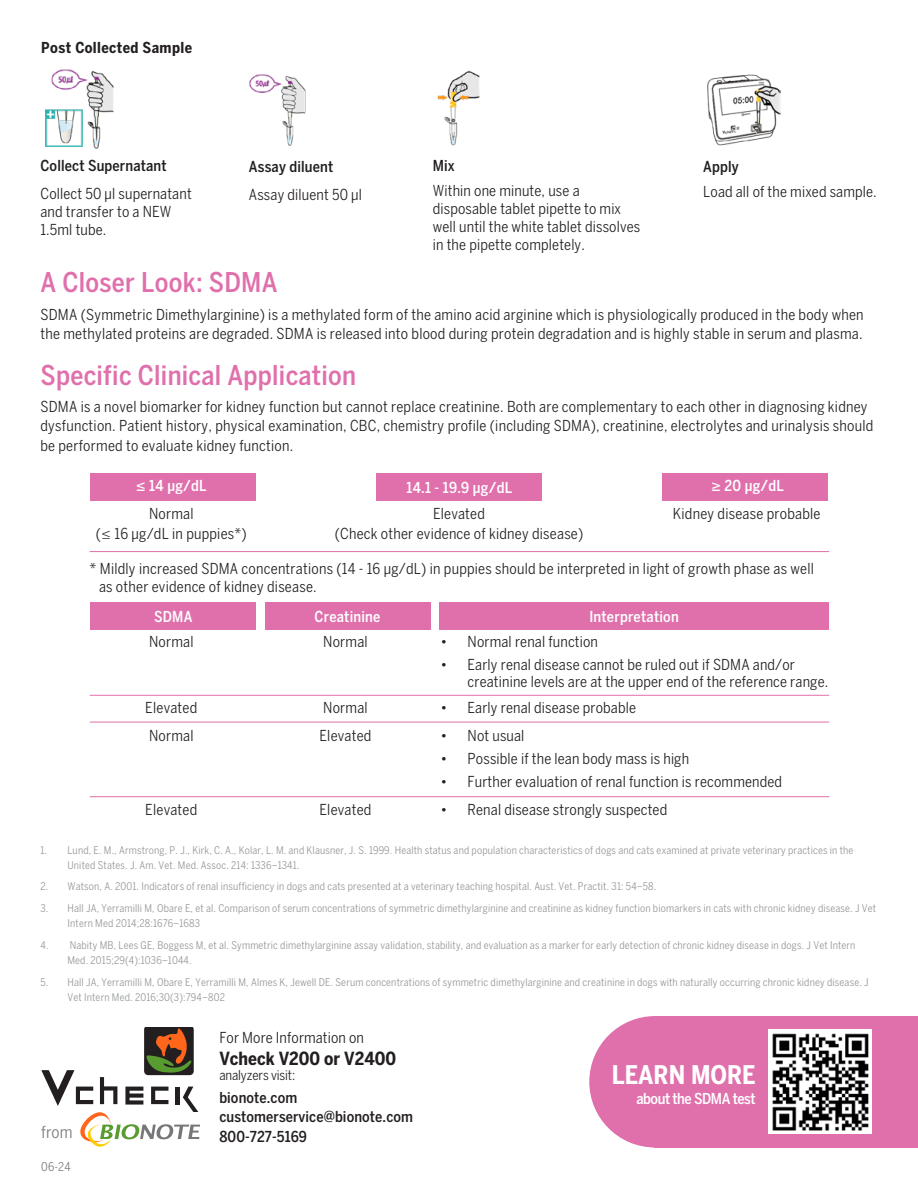
<style>
.page{position:relative;width:918px;height:1188px;background:#fff}
.page>*{position:absolute;margin:0;border:0;box-sizing:border-box;transform-origin:0 0}
.t1{font:500 condensed 27px "Benton Sans";letter-spacing:.01em;color:#e070ac}
.t2{font:700 condensed 25.5px "Benton Sans";color:#fff}
.t3{font:700 condensed 18px "Benton Sans";color:#231f20}
.t4{font:condensed 16.5px "Benton Sans";color:#76787b}
.t5{font:condensed 15px/18px "Benton Sans";letter-spacing:.015em;color:#231f20}
.t6{font:500 condensed 15px/19.5px "Benton Sans";letter-spacing:.005em;color:#231f20}
.t7{font:500 condensed 15px "Benton Sans";letter-spacing:.015em;color:#fff}
.t8{font:700 condensed 15px "Benton Sans";letter-spacing:.025em;color:#231f20}
.t9{font:500 condensed 15px "Benton Sans";letter-spacing:-.03em;color:#fff}
.t10{font:condensed 13.5px "Benton Sans";letter-spacing:-.01em;color:#231f20}
.t11{font:condensed 12px "Benton Sans";color:#76787b}
.t12{font:condensed 10.5px/15px "Benton Sans";letter-spacing:.015em;color:#939598}
.s1{font-family:"Avenir";font-stretch:normal}
.s2{font-family:"Avenir";font-weight:300;font-stretch:normal}
</style>
<div class="page">
<div style="left:90px;top:473px;width:166px;height:28px;background:#e070ac"></div>
<div style="left:90px;top:602px;width:166px;height:28px;background:#e070ac"></div>
<div style="left:265px;top:602px;width:165px;height:28px;background:#e070ac"></div>
<div style="left:439px;top:602px;width:389px;height:28px;background:#e070ac"></div>
<div style="left:376px;top:473px;width:166px;height:28px;background:#e070ac"></div>
<div style="left:662px;top:473px;width:166px;height:28px;background:#e070ac"></div>
<hr style="left:90px;top:551px;width:739px;height:1px;background:#e070ac">
<hr style="left:90px;top:695px;width:739px;height:1px;background:#e070ac">
<hr style="left:90px;top:796px;width:739px;height:1px;background:#e070ac">
<hr style="left:90px;top:722px;width:739px;height:1px;background:#e070ac">
<div style="left:655px;top:1016px;width:263px;height:132px;background:#e070ac"></div>
<div style="left:589px;top:1016px;width:132px;height:132px;background:#e070ac;border-radius:50%"></div>
<img style="left:768px;top:1030px;width:104px;height:104px">
<svg style="left:41px;top:1027px;width:159px;height:120px"></svg>
<img style="left:45px;top:69px;width:69px;height:79px">
<img style="left:249px;top:74px;width:57px;height:72px">
<img style="left:437px;top:71px;width:43px;height:75px">
<img style="left:707px;top:74px;width:74px;height:72px">
<p class="t8" style="left:41px;top:39px;width:152px">Post Collected Sample</p>
<p class="t6" style="left:40px;top:156px;width:128px">Collect Supernatant</p>
<p class="t5" style="left:40px;top:184px;width:153px">Collect 50 μl supernatant and transfer to a NEW<br>1.5ml tube.</p>
<p class="t6" style="left:249px;top:157px;width:86px">Assay diluent</p>
<p class="t5" style="left:249px;top:186px;width:115px">Assay diluent 50 μl</p>
<h1 class="t1" style="left:40px;top:266px;width:239px">A Closer Look: SDMA</h1>
<p class="t6" style="left:433px;top:156px;width:23px">Mix</p>
<p class="t5" style="left:433px;top:181px;width:209px">Within one minute, use a disposable tablet pipette to mix well until the white tablet dissolves in the pipette completely.</p>
<p class="t6" style="left:703px;top:157px;width:37px">Apply</p>
<p class="t5" style="left:703px;top:183px;width:175px">Load all of the mixed sample.</p>
<p class="t5" style="left:40px;top:304px;width:825px;line-height:19.5px">SDMA (Symmetric Dimethylarginine) is a methylated form of the amino acid arginine which is physiologically produced in the body when the methylated proteins are degraded. SDMA is released into blood during protein degradation and is highly stable in serum and plasma.</p>
<h1 class="t1" style="left:40px;top:360px;width:317px">Specific Clinical Application</h1>
<p class="t5" style="left:40px;top:396px;width:834px;line-height:19.5px">SDMA is a novel biomarker for kidney function but cannot replace creatinine. Both are complementary to each other in diagnosing kidney dysfunction. Patient history, physical examination, CBC, chemistry profile (including SDMA), creatinine, electrolytes and urinalysis should be performed to evaluate kidney function.</p>
<p class="t7" style="left:136px;top:476px;width:72px"><span class="s1">≤</span> 14 μg/dL</p>
<p class="t5" style="left:96px;top:503px;width:152px;line-height:20.2px;text-align:center">Normal<br>(<span class="s2">≤</span> 16 μg/dL in puppies*)</p>
<p class="t7" style="left:407px;top:479px;width:107px">14.1 - 19.9 μg/dL</p>
<p class="t7" style="left:711px;top:476px;width:74px"><span class="s1">≥</span> 20 μg/dL</p>
<p class="t5" style="left:335px;top:503px;width:250px;line-height:20.2px;text-align:center">Elevated<br>(Check other evidence of kidney disease)</p>
<p class="t5" style="left:673px;top:504px;width:149px">Kidney disease probable</p>
<p class="t5" style="left:99px;top:559px;width:716px;line-height:18.8px;text-indent:-9px">* Mildly increased SDMA concentrations (14 - 16 μg/dL) in puppies should be interpreted in light of growth phase as well as other evidence of kidney disease.</p>
<p class="t7" style="left:154px;top:608px;width:40px">SDMA</p>
<p class="t7" style="left:315px;top:608px;width:67px">Creatinine</p>
<p class="t7" style="left:589px;top:608px;width:91px">Interpretation</p>
<p class="t5" style="left:149px;top:632px;width:46px">Normal</p>
<p class="t5" style="left:323px;top:632px;width:46px">Normal</p>
<p class="t5" style="left:441px;top:632px;width:159px">• Normal renal function</p>
<p class="t5" style="left:468px;top:656px;width:362px;line-height:16.5px;text-indent:-27px">• Early renal disease cannot be ruled out if SDMA and/or creatinine levels are at the upper end of the reference range.</p>
<p class="t5" style="left:145px;top:699px;width:53px">Elevated</p>
<p class="t5" style="left:323px;top:699px;width:46px">Normal</p>
<p class="t5" style="left:441px;top:699px;width:197px">• Early renal disease probable</p>
<p class="t5" style="left:149px;top:726px;width:46px">Normal</p>
<p class="t5" style="left:320px;top:726px;width:53px">Elevated</p>
<p class="t5" style="left:441px;top:726px;width:85px">• Not usual</p>
<p class="t5" style="left:441px;top:749px;width:250px">• Possible if the lean body mass is high</p>
<p class="t5" style="left:441px;top:773px;width:343px">• Further evaluation of renal function is recommended</p>
<p class="t5" style="left:145px;top:800px;width:53px">Elevated</p>
<p class="t5" style="left:320px;top:800px;width:53px">Elevated</p>
<p class="t5" style="left:441px;top:800px;width:228px">• Renal disease strongly suspected</p>
<p class="t12" style="left:67px;top:842px;width:788px;text-indent:-27px">1. Lund, E. M., Armstrong, P. J., Kirk, C. A., Kolar, L. M. and Klausner, J. S. 1999. Health status and population characteristics of dogs and cats examined at private veterinary practices in the<br>United States. J. Am. Vet. Med. Assoc. 214: 1336–1341.</p>
<p class="t12" style="left:40px;top:879px;width:617px">2. Watson, A. 2001. Indicators of renal insufficiency in dogs and cats presented at a veterinary teaching hospital. Aust. Vet. Practit. 31: 54–58.</p>
<p class="t12" style="left:67px;top:901px;width:810px;text-indent:-27px">3. Hall JA, Yerramilli M, Obare E, et al. Comparison of serum concentrations of symmetric dimethylarginine and creatinine as kidney function biomarkers in cats with chronic kidney disease. J Vet<br>Intern Med 2014;28:1676–1683</p>
<p class="t12" style="left:67px;top:937px;width:789px;text-indent:-27px">4. Nabity MB, Lees GE, Boggess M, et al. Symmetric dimethylarginine assay validation, stability, and evaluation as a marker for early detection of chronic kidney disease in dogs. J Vet Intern<br>Med. 2015;29(4):1036–1044.</p>
<p class="t12" style="left:67px;top:974px;width:803px;text-indent:-27px">5. Hall JA, Yerramilli M, Obare E, Yerramilli M, Almes K, Jewell DE. Serum concentrations of symmetric dimethylarginine and creatinine in dogs with naturally occurring chronic kidney disease. J<br>Vet Intern Med. 2016;30(3):794–802</p>
<p class="t4" style="left:41px;top:1122px;width:33px">from</p>
<p class="t11" style="left:41px;top:1159px;width:31px">06-24</p>
<p class="t5" style="left:219px;top:1028px;width:146px">For More Information on</p>
<p class="t3" style="left:219px;top:1047px;width:178px">Vcheck V200 or V2400</p>
<p class="t10" style="left:219px;top:1068px;width:77px">analyzers visit:</p>
<p class="t6" style="left:219px;top:1087px;width:195px">bionote.com customerservice@bionote.com<br>800-727-5169</p>
<h2 class="t2" style="left:612px;top:1060px;width:145px">LEARN MORE</h2>
<p class="t9" style="left:636px;top:1090px;width:121px">about the SDMA test</p>
</div>
